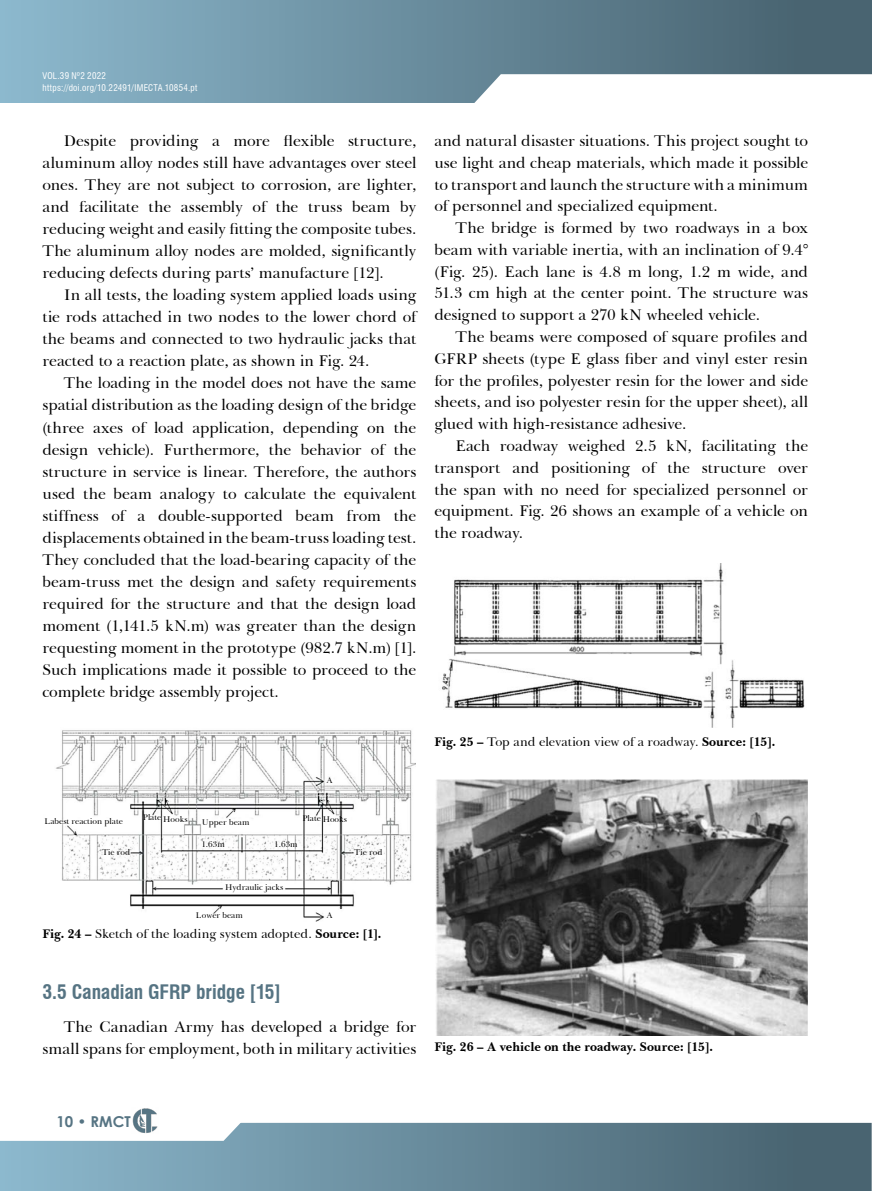
<style>
.page{position:relative;width:872px;height:1191px;background:#fff}
.page>*{position:absolute;margin:0;border:0;box-sizing:border-box;transform-origin:0 0}
.t1{font:700 condensed 19.5px "Swiss 721 BT";letter-spacing:-.005em;color:#567483}
.t2{font:15.75px/22px "Baskerville BT";letter-spacing:-.005em;color:#000;text-align:justify}
.t3{font:700 15px "Century Gothic";color:#567483}
.t4{font:12.75px "Baskerville BT";color:#000}
.t5{font:700 12.75px "Baskerville BT";letter-spacing:-.005em;color:#000}
.t6{font:condensed 9px/12px "Swiss 721 BT";letter-spacing:.03em;color:#fff}
.t7{font:8.4px "Baskerville BT";color:#000}
.s1{font-weight:700}
</style>
<div class="page">
<img style="left:56px;top:730px;width:359px;height:191px">
<img style="left:442px;top:563px;width:363px;height:165px">
<img style="left:435px;top:779px;width:373px;height:256px">
<div style="left:0;top:0;width:872px;height:102px;background:linear-gradient(to right,#8cb8cd,#445e6a)"></div>
<svg style="left:0;top:1122px;width:871px;height:69px;background:#678999"></svg>
<svg style="left:0;top:1122px;width:244px;height:18px"></svg>
<svg style="left:465px;top:74px;width:407px;height:29px"></svg>
<img style="left:132px;top:1108px;width:27px;height:25px">
<p class="t6" style="left:43px;top:70px;width:156px">VOL.39 Nº2 2022 https://doi.org/10.22491/IMECTA.10854.pt</p>
<p class="t2" style="left:43px;top:129px;width:375px;text-indent:21px">Despite providing a more flexible structure, aluminum alloy nodes still have advantages over steel ones. They are not subject to corrosion, are lighter, and facilitate the assembly of the truss beam by reducing weight and easily fitting the composite tubes.<br>The aluminum alloy nodes are molded, significantly reducing defects during parts’ manufacture [12].</p>
<p class="t2" style="left:43px;top:283px;width:375px;text-indent:21px">In all tests, the loading system applied loads using tie rods attached in two nodes to the lower chord of the beams and connected to two hydraulic jacks that reacted to a reaction plate, as shown in Fig. 24.</p>
<p class="t2" style="left:43px;top:371px;width:375px;text-indent:21px">The loading in the model does not have the same spatial distribution as the loading design of the bridge (three axes of load application, depending on the design vehicle). Furthermore, the behavior of the structure in service is linear. Therefore, the authors used the beam analogy to calculate the equivalent stiffness of a double-supported beam from the displacements obtained in the beam-truss loading test.<br>They concluded that the load-bearing capacity of the beam-truss met the design and safety requirements required for the structure and that the design load moment (1,141.5 kN.m) was greater than the design requesting moment in the prototype (982.7 kN.m) [1].<br>Such implications made it possible to proceed to the complete bridge assembly project.</p>
<p class="t7" style="left:327px;top:774px;width:7px">A</p>
<p class="t7" style="left:45px;top:815px;width:80px">Labest reaction plate</p>
<p class="t7" style="left:143px;top:812px;width:46px">Plate Hooks</p>
<p class="t7" style="left:302px;top:813px;width:46px">Plate Hooks</p>
<p class="t7" style="left:202px;top:816px;width:49px">Upper beam</p>
<p class="t7" style="left:201px;top:838px;width:25px">1.63m</p>
<p class="t7" style="left:274px;top:838px;width:25px">1.63m</p>
<p class="t7" style="left:102px;top:846px;width:30px">Tie rod</p>
<p class="t7" style="left:354px;top:846px;width:30px">Tie rod</p>
<p class="t7" style="left:225px;top:881px;width:60px">Hydraulic jacks</p>
<p class="t7" style="left:196px;top:909px;width:48px">Lower beam</p>
<p class="t7" style="left:327px;top:909px;width:7px">A</p>
<p class="t4" style="left:43px;top:925px;width:340px"><span class="s1">Fig. 24 –</span> Sketch of the loading system adopted. <span class="s1">Source: [1].</span></p>
<p class="t2" style="left:434px;top:129px;width:375px">and natural disaster situations. This project sought to use light and cheap materials, which made it possible to transport and launch the structure with a minimum of personnel and specialized equipment.</p>
<p class="t2" style="left:434px;top:216px;width:375px;text-indent:21px">The bridge is formed by two roadways in a box beam with variable inertia, with an inclination of 9.4° (Fig. 25). Each lane is 4.8 m long, 1.2 m wide, and 51.3 cm high at the center point. The structure was designed to support a 270 kN wheeled vehicle.</p>
<p class="t2" style="left:434px;top:325px;width:375px;text-indent:21px">The beams were composed of square profiles and GFRP sheets (type E glass fiber and vinyl ester resin for the profiles, polyester resin for the lower and side sheets, and iso polyester resin for the upper sheet), all glued with high-resistance adhesive.</p>
<p class="t2" style="left:434px;top:434px;width:375px;text-indent:21px">Each roadway weighed 2.5 kN, facilitating the transport and positioning of the structure over the span with no need for specialized personnel or equipment. Fig. 26 shows an example of a vehicle on the roadway.</p>
<p class="t4" style="left:434px;top:733px;width:342px"><span class="s1">Fig. 25 –</span> Top and elevation view of a roadway. <span class="s1">Source: [15].</span></p>
<p class="t1" style="left:43px;top:980px;width:240px">3.5 Canadian GFRP bridge [15]</p>
<p class="t2" style="left:43px;top:1015px;width:375px;text-align:right">The Canadian Army has developed a bridge for small spans for employment, both in military activities</p>
<p class="t5" style="left:434px;top:1038px;width:280px">Fig. 26 – A vehicle on the roadway. Source: [15].</p>
<p class="t3" style="left:56px;top:1110px;width:76px">10 • RMCT</p>
</div>
